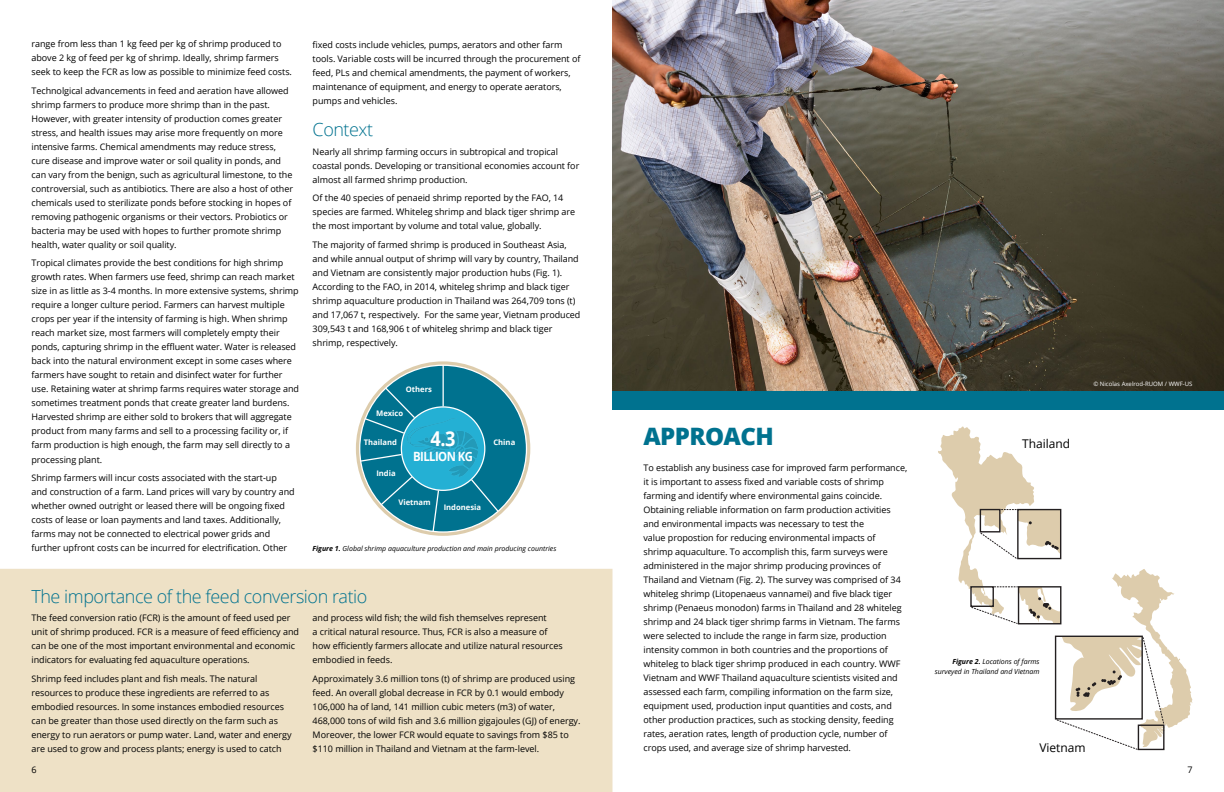
<style>
.page{position:relative;width:1224px;height:792px;background:#fff}
.page>*{position:absolute;margin:0;border:0;box-sizing:border-box;transform-origin:0 0}
.t1{font:800 24px "Open Sans";letter-spacing:-.025em;color:#00728f}
.t2{font:700 20.4px "Open Sans";color:#fff;scale:.89 1}
.t3{font:300 18px "Open Sans";letter-spacing:-.025em;color:#00728f}
.t4{font:700 12.8px "Open Sans";letter-spacing:-.05em;color:#fff;scale:.89 1}
.t5{font:12px "Open Sans";color:#000}
.t6{font:9px/14px "Open Sans";letter-spacing:-.005em;color:#000}
.t7{font:700 7.7px "Open Sans";color:#fff}
.t8{font:italic 7px/10px "Open Sans";color:#000;text-align:right}
.t9{font:6px "Open Sans";color:#fff}
.s1{font-weight:700}
</style>
<div class="page">
<img style="left:612px;top:0;width:612px;height:391px">
<div style="left:0;top:569px;width:612px;height:223px;background:#eee1c6"></div>
<div style="left:612px;top:391px;width:612px;height:19px;background:#00728f"></div>
<div style="left:356px;top:361px;width:174px;height:175px;border:8px solid #ddccac;border-radius:50%"></div>
<div style="left:360px;top:365px;width:166px;height:167px;background:#00728f;border-radius:50%"></div>
<div style="left:401px;top:407px;width:84px;height:83px;background:#24b0d4;border-radius:50%"></div>
<hr style="left:443px;top:365px;width:1px;height:41px;background:#fff">
<svg style="left:363px;top:386px;width:53px;height:49px"></svg>
<svg style="left:359px;top:453px;width:44px;height:10px"></svg>
<svg style="left:379px;top:477px;width:35px;height:29px"></svg>
<svg style="left:432px;top:489px;width:8px;height:44px"></svg>
<svg style="left:470px;top:478px;width:30px;height:35px"></svg>
<img style="left:407px;top:419px;width:71px;height:58px">
<svg style="left:938px;top:427px;width:254px;height:323px"></svg>
<p class="t6" style="left:32px;top:37px;width:262px">range from less than 1 kg feed per kg of shrimp produced to above 2 kg of feed per kg of shrimp. Ideally, shrimp farmers seek to keep the FCR as low as possible to minimize feed costs.</p>
<p class="t6" style="left:32px;top:83px;width:263px">Technolgical advancements in feed and aeration have allowed shrimp farmers to produce more shrimp than in the past.<br>However, with greater intensity of production comes greater stress, and health issues may arise more frequently on more intensive farms. Chemical amendments may reduce stress, cure disease and improve water or soil quality in ponds, and can vary from the benign, such as agricultural limestone, to the controversial, such as antibiotics. There are also a host of other chemicals used to sterilizate ponds before stocking in hopes of removing pathogenic organisms or their vectors. Probiotics or bacteria may be used with hopes to further promote shrimp health, water quality or soil quality.</p>
<p class="t6" style="left:32px;top:256px;width:269px">Tropical climates provide the best conditions for high shrimp growth rates. When farmers use feed, shrimp can reach market size in as little as 3-4 months. In more extensive systems, shrimp require a longer culture period. Farmers can harvest multiple crops per year if the intensity of farming is high. When shrimp reach market size, most farmers will completely empty their ponds, capturing shrimp in the effluent water. Water is released back into the natural environment except in some cases where farmers have sought to retain and disinfect water for further use. Retaining water at shrimp farms requires water storage and sometimes treatment ponds that create greater land burdens.<br>Harvested shrimp are either sold to brokers that will aggregate product from many farms and sell to a processing facility or, if farm production is high enough, the farm may sell directly to a processing plant.</p>
<p class="t6" style="left:32px;top:471px;width:265px">Shrimp farmers will incur costs associated with the start-up and construction of a farm. Land prices will vary by country and whether owned outright or leased there will be ongoing fixed costs of lease or loan payments and land taxes. Additionally, farms may not be connected to electrical power grids and further upfront costs can be incurred for electrification. Other</p>
<p class="t6" style="left:313px;top:37px;width:269px">fixed costs include vehicles, pumps, aerators and other farm tools. Variable costs will be incurred through the procurement of feed, PLs and chemical amendments, the payment of workers, maintenance of equipment, and energy to operate aerators, pumps and vehicles.</p>
<h3 class="t3" style="left:313px;top:118px;width:62px">Context</h3>
<p class="t6" style="left:313px;top:144px;width:268px">Nearly all shrimp farming occurs in subtropical and tropical coastal ponds. Developing or transitional economies account for almost all farmed shrimp production.</p>
<p class="t6" style="left:313px;top:191px;width:264px">Of the 40 species of penaeid shrimp reported by the FAO, 14 species are farmed. Whiteleg shrimp and black tiger shrimp are the most important by volume and total value, globally.</p>
<p class="t6" style="left:313px;top:237px;width:269px">The majority of farmed shrimp is produced in Southeast Asia, and while annual output of shrimp will vary by country, Thailand and Vietnam are consistently major production hubs (Fig. 1).<br>According to the FAO, in 2014, whiteleg shrimp and black tiger shrimp aquaculture production in Thailand was 264,709 tons (t) and 17,067 t, respectively. For the same year, Vietnam produced 309,543 t and 168,906 t of whiteleg shrimp and black tiger shrimp, respectively.</p>
<p class="t7" style="left:406px;top:384px;width:28px">Others</p>
<p class="t7" style="left:376px;top:408px;width:29px">Mexico</p>
<p class="t7" style="left:364px;top:437px;width:35px">Thailand</p>
<h2 class="t2" style="left:431px;top:424px;width:30px">4.3</h2>
<p class="t7" style="left:493px;top:437px;width:23px">China</p>
<h3 class="t4" style="left:413px;top:448px;width:69px">BILLION KG</h3>
<p class="t7" style="left:376px;top:468px;width:21px">India</p>
<p class="t7" style="left:398px;top:497px;width:34px">Vietnam</p>
<p class="t7" style="left:444px;top:502px;width:39px">Indonesia</p>
<p class="t8" style="left:312px;top:543px;width:245px"><span class="s1">Figure 1.</span> Global shrimp aquaculture production and main producing countries</p>
<h3 class="t3" style="left:32px;top:584px;width:337px">The importance of the feed conversion ratio</h3>
<p class="t6" style="left:32px;top:611px;width:269px">The feed conversion ratio (FCR) is the amount of feed used per unit of shrimp produced. FCR is a measure of feed efficiency and can be one of the most important environmental and economic indicators for evaluating fed aquaculture operations.</p>
<p class="t6" style="left:32px;top:671px;width:262px">Shrimp feed includes plant and fish meals. The natural resources to produce these ingredients are referred to as embodied resources. In some instances embodied resources can be greater than those used directly on the farm such as energy to run aerators or pump water. Land, water and energy are used to grow and process plants; energy is used to catch</p>
<p class="t6" style="left:313px;top:611px;width:252px">and process wild fish; the wild fish themselves represent<br>a critical natural resource. Thus, FCR is also a measure of how efficiently farmers allocate and utilize natural resources embodied in feeds.</p>
<p class="t6" style="left:313px;top:671px;width:269px">Approximately 3.6 million tons (t) of shrimp are produced using feed. An overall global decrease in FCR by 0.1 would embody 106,000 ha of land, 141 million cubic meters (m3) of water, 468,000 tons of wild fish and 3.6 million gigajoules (GJ) of energy.<br>Moreover, the lower FCR would equate to savings from $85 to $110 million in Thailand and Vietnam at the farm-level.</p>
<h1 class="t1" style="left:644px;top:418px;width:132px">APPROACH</h1>
<p class="t6" style="left:643px;top:460px;width:265px">To establish any business case for improved farm performance, it is important to assess fixed and variable costs of shrimp farming and identify where environmental gains coincide.<br>Obtaining reliable information on farm production activities and environmental impacts was necessary to test the<br>value propostion for reducing environmental impacts of<br>shrimp aquaculture. To accomplish this, farm surveys were administered in the major shrimp producing provinces of Thailand and Vietnam (Fig. 2). The survey was comprised of 34 whiteleg shrimp (Litopenaeus vannamei) and five black tiger shrimp (Penaeus monodon) farms in Thailand and 28 whiteleg shrimp and 24 black tiger shrimp farms in Vietnam. The farms were selected to include the range in farm size, production intensity common in both countries and the proportions of whiteleg to black tiger shrimp produced in each country. WWF Vietnam and WWF Thailand aquaculture scientists visited and assessed each farm, compiling information on the farm size, equipment used, production input quantities and costs, and other production practices, such as stocking density, feeding rates, aeration rates, length of production cycle, number of crops used, and average size of shrimp harvested.</p>
<h3 class="t5" style="left:1022px;top:435px;width:50px">Thailand</h3>
<p class="t9" style="left:1093px;top:380px;width:101px">© Nicolas Axelrod-RUOM / WWF-US</p>
<p class="t8" style="left:935px;top:657px;width:106px"><span class="s1">Figure 2.</span> Locations of farms surveyed in Thailand and Vietnam</p>
<h3 class="t5" style="left:1039px;top:739px;width:48px">Vietnam</h3>
<p class="t6" style="left:32px;top:762px;width:7px">6</p>
<p class="t6" style="left:1187px;top:762px;width:7px">7</p>
</div>
